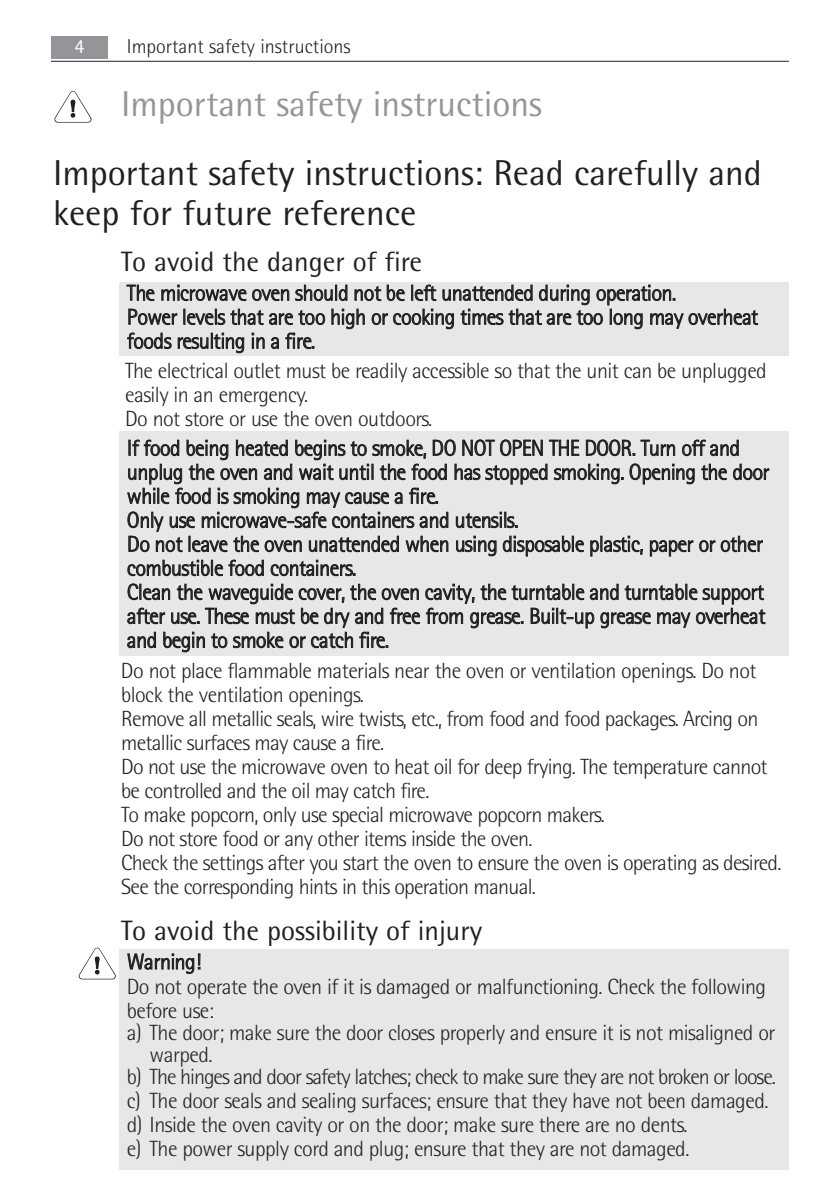
<style>
.page{position:relative;width:840px;height:1191px;background:#fff}
.page>*{position:absolute;margin:0;border:0;box-sizing:border-box;transform-origin:0 0}
.t1{font:36px/40px "Rotis Semi Sans";color:#231f20}
.t2{font:36px "Rotis Semi Sans";color:#939598}
.t3{font:28px "Rotis Semi Sans";color:#231f20}
.t4{font:300 22px/24px "Rotis Semi Sans";letter-spacing:-.025em;color:#231f20}
.t5{font:300 22px "Rotis Semi Sans";letter-spacing:-.05em;color:#231f20}
.t6{font:300 20px "Rotis Semi Sans";color:#231f20}
.t7{font:20px "Rotis Semi Sans";color:#fff}
</style>
<div class="page">
<hr style="left:51px;top:61px;width:737px;height:1px;background:#231f20">
<div style="left:51px;top:37px;width:57px;height:22px;background:#939598"></div>
<svg style="left:54px;top:91px;width:37px;height:32px"></svg>
<div style="left:119px;top:282px;width:669px;height:74px;background:#e6e7e9"></div>
<div style="left:119px;top:431px;width:669px;height:224px;background:#e6e7e9"></div>
<div style="left:119px;top:948px;width:669px;height:221px;background:#e6e7e9"></div>
<svg style="left:79px;top:947px;width:37px;height:32px"></svg>
<p class="t7" style="left:74px;top:39px;width:12px">4</p>
<p class="t6" style="left:127px;top:39px;width:225px">Important safety instructions</p>
<h1 class="t2" style="left:121px;top:91px;width:422px">Important safety instructions</h1>
<h1 class="t1" style="left:53px;top:156px;width:710px">Important safety instructions: Read carefully and keep for future reference</h1>
<p class="t3" style="left:121px;top:251px;width:302px">To avoid the danger of fire</p>
<p class="t4" style="left:127px;top:283px;width:632px">The microwave oven should not be left unattended during operation.<br>Power levels that are too high or cooking times that are too long may overheat foods resulting in a fire.</p>
<p class="t4" style="left:125px;top:361px;width:643px">The electrical outlet must be readily accessible so that the unit can be unplugged easily in an emergency.<br>Do not store or use the oven outdoors.</p>
<p class="t4" style="left:127px;top:438px;width:644px">If food being heated begins to smoke, DO NOT OPEN THE DOOR. Turn off and unplug the oven and wait until the food has stopped smoking. Opening the door while food is smoking may cause a fire.<br>Only use microwave-safe containers and utensils.<br>Do not leave the oven unattended when using disposable plastic, paper or other combustible food containers.<br>Clean the waveguide cover, the oven cavity, the turntable and turntable support after use. These must be dry and free from grease. Built-up grease may overheat and begin to smoke or catch fire.</p>
<p class="t4" style="left:121px;top:660px;width:661px">Do not place flammable materials near the oven or ventilation openings. Do not block the ventilation openings.<br>Remove all metallic seals, wire twists, etc., from food and food packages. Arcing on metallic surfaces may cause a fire.<br>Do not use the microwave oven to heat oil for deep frying. The temperature cannot be controlled and the oil may catch fire.<br>To make popcorn, only use special microwave popcorn makers.<br>Do not store food or any other items inside the oven.<br>Check the settings after you start the oven to ensure the oven is operating as desired.<br>See the corresponding hints in this operation manual.</p>
<p class="t3" style="left:121px;top:920px;width:362px">To avoid the possibility of injury</p>
<p class="t4" style="left:127px;top:951px;width:640px">Warning!<br>Do not operate the oven if it is damaged or malfunctioning. Check the following before use:</p>
<p class="t4" style="left:127px;top:1022px;width:649px">a) The door; make sure the door closes properly and ensure it is not misaligned or</p>
<p class="t4" style="left:149px;top:1044px;width:64px">warped.</p>
<p class="t5" style="left:127px;top:1068px;width:650px">b) The hinges and door safety latches; check to make sure they are not broken or loose.</p>
<p class="t4" style="left:127px;top:1090px;width:642px">c) The door seals and sealing surfaces; ensure that they have not been damaged. d) Inside the oven cavity or on the door; make sure there are no dents.<br>e) The power supply cord and plug; ensure that they are not damaged.</p>
</div>
